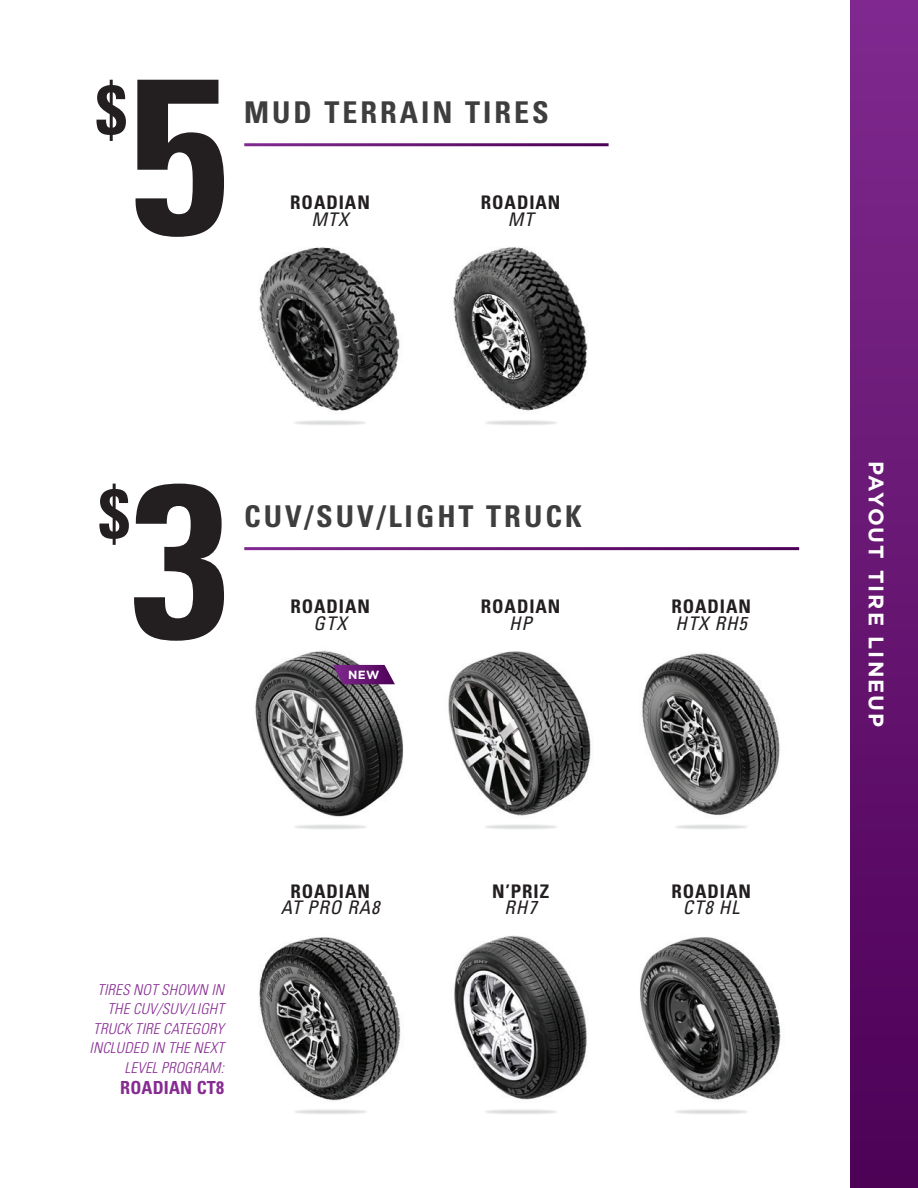
<style>
.page{position:relative;width:918px;height:1188px;background:#fff}
.page>*{position:absolute;margin:0;border:0;box-sizing:border-box;transform-origin:0 0}
.t1{font:700 condensed 30px "Univers LT Std";letter-spacing:.1em;color:#3e3e3f}
.t2{font:700 21px "Gotham";letter-spacing:.1em;color:#fff}
.t3{font:700 condensed 18.75px "Univers LT Std";letter-spacing:.05em;color:#231f20}
.t4{font:italic condensed 18.75px "Univers LT Std";letter-spacing:.05em;color:#231f20}
.t5{font:700 condensed 18px "Univers LT Std";letter-spacing:.01em;color:#862b91}
.t6{font:italic 300 condensed 15px/19.5px "Univers LT Std";letter-spacing:.01em;color:#862b91;text-align:right}
.t7{font:700 11.85px "Gotham";color:#fff}
</style>
<div class="page">
<img style="left:255px;top:651px;width:149px;height:178px">
<img style="left:448px;top:651px;width:143px;height:178px">
<div style="left:850px;top:0;width:68px;height:1188px;background:linear-gradient(to bottom,#802a8f,#4d0156)"></div>
<img style="left:642px;top:653px;width:138px;height:176px">
<img style="left:259px;top:937px;width:142px;height:177px">
<img style="left:640px;top:937px;width:141px;height:177px">
<img style="left:454px;top:935px;width:133px;height:179px">
<svg style="left:99px;top:484px;width:125px;height:157px"></svg>
<svg style="left:96px;top:80px;width:30px;height:61px"></svg>
<svg style="left:135px;top:80px;width:89px;height:157px"></svg>
<svg style="left:333px;top:665px;width:62px;height:19px"></svg>
<img style="left:259px;top:247px;width:141px;height:178px">
<img style="left:453px;top:247px;width:135px;height:178px">
<p class="t1" style="left:244px;top:94px;width:306px">MUD TERRAIN TIRES</p>
<p class="t3" style="left:290px;top:191px;width:81px">ROADIAN</p>
<p class="t4" style="left:311px;top:207px;width:39px">MTX</p>
<p class="t3" style="left:481px;top:191px;width:81px">ROADIAN</p>
<p class="t4" style="left:508px;top:207px;width:27px">MT</p>
<p class="t1" style="left:244px;top:498px;width:339px">CUV/SUV/LIGHT TRUCK</p>
<p class="t3" style="left:290px;top:595px;width:81px">ROADIAN</p>
<p class="t4" style="left:314px;top:612px;width:35px">GTX</p>
<p class="t7" style="left:348px;top:667px;width:33px">NEW</p>
<p class="t3" style="left:481px;top:595px;width:81px">ROADIAN</p>
<p class="t4" style="left:509px;top:612px;width:24px">HP</p>
<p class="t6" style="left:90px;top:980px;width:136px">TIRES NOT SHOWN IN<br>THE CUV/SUV/LIGHT<br>TRUCK TIRE CATEGORY<br>INCLUDED IN THE NEXT<br>LEVEL PROGRAM:</p>
<p class="t5" style="left:120px;top:1076px;width:105px">ROADIAN CT8</p>
<p class="t3" style="left:290px;top:879px;width:81px">ROADIAN</p>
<p class="t4" style="left:281px;top:896px;width:100px">AT PRO RA8</p>
<p class="t3" style="left:492px;top:879px;width:58px">N’PRIZ</p>
<p class="t4" style="left:505px;top:896px;width:34px">RH7</p>
<p class="t3" style="left:671px;top:595px;width:81px">ROADIAN</p>
<p class="t4" style="left:676px;top:612px;width:73px">HTX RH5</p>
<p class="t3" style="left:671px;top:879px;width:81px">ROADIAN</p>
<p class="t4" style="left:683px;top:896px;width:58px">CT8 HL</p>
<p class="t2" style="left:890px;top:461px;width:268px;rotate:90deg">PAYOUT TIRE LINEUP</p>
</div>
